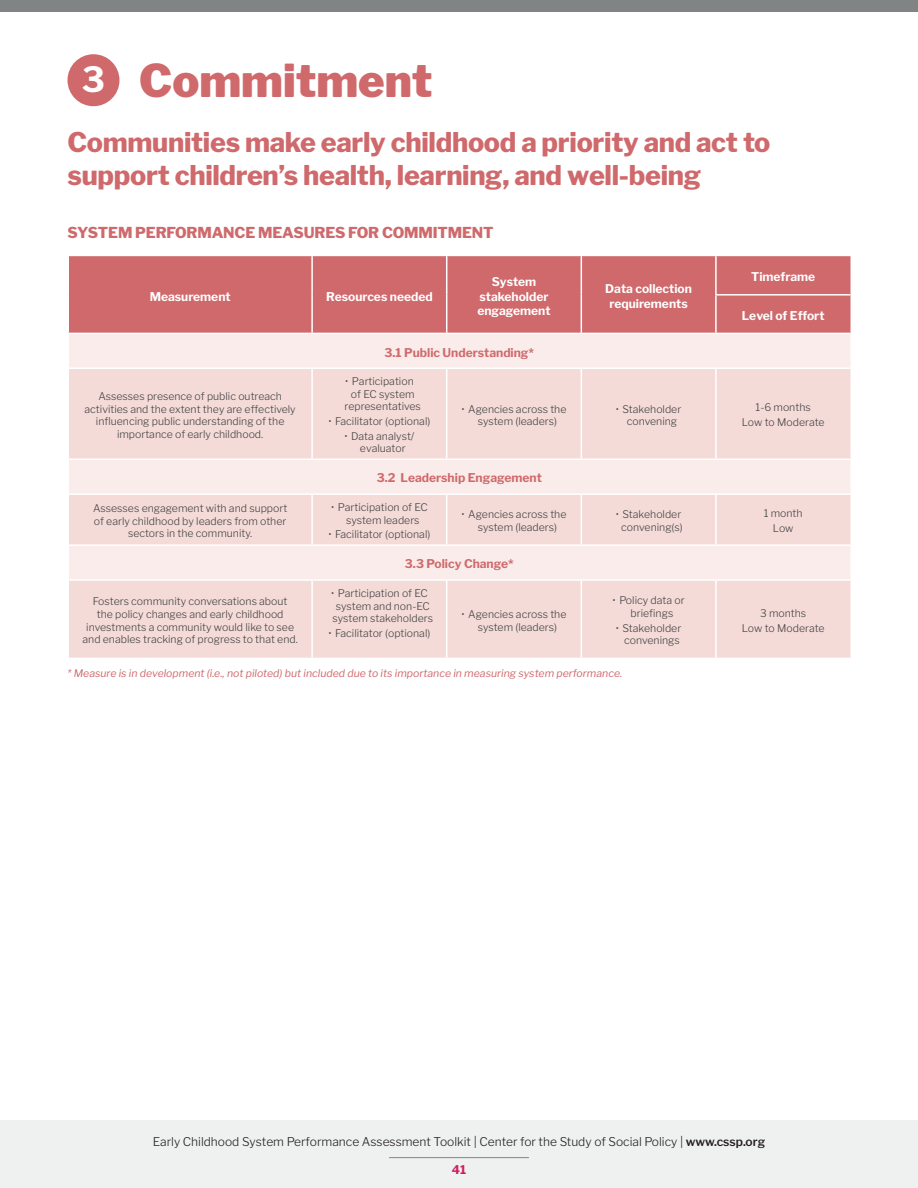
<style>
.page{position:relative;width:918px;height:1188px;background:#fff}
.page>*{position:absolute;margin:0;border:0;box-sizing:border-box;transform-origin:0 0}
.t1{font:900 45px "Libre Franklin";color:#cf696c}
.t2{font:700 34.65px "Libre Franklin";color:#fff}
.t3{font:800 27px/32.4px "Libre Franklin";letter-spacing:-.01em;color:#cf696c}
.t4{font:800 15px "Libre Franklin";letter-spacing:-.01em;color:#cf696c}
.t5{font:700 12px/14.4px "Libre Franklin";color:#fff;text-align:center}
.t6{font:300 12px "Libre Franklin";color:#231f20}
.t7{font:700 12px "Libre Franklin";color:#cf696c}
.t8{font:700 12px "Libre Franklin";color:#cf1b60}
.t9{font:300 10.5px/12.6px "Libre Franklin";color:#434343}
.t10{font:italic 10.5px "Libre Franklin";color:#cf696c}
.s1{font-weight:600}
</style>
<div class="page">
<div style="left:0;top:1120px;width:918px;height:68px;background:#eff0f0"></div>
<hr style="left:389px;top:1157px;width:140px;height:1px;background:#818485">
<div style="left:0;top:0;width:918px;height:12px;background:#818485"></div>
<div style="left:67px;top:54px;width:52px;height:52px;background:#cf696c;border-radius:50%"></div>
<div style="left:69px;top:256px;width:781px;height:77px;background:#cf696c"></div>
<div style="left:69px;top:334px;width:781px;height:34px;background:#faecea"></div>
<svg style="left:69px;top:369px;width:781px;height:289px;background:#f5dfdc"></svg>
<hr style="left:311px;top:256px;width:2px;height:39px;background:#fff">
<hr style="left:446px;top:256px;width:1px;height:39px;background:#fff">
<hr style="left:581px;top:256px;width:1px;height:39px;background:#fff">
<hr style="left:715px;top:256px;width:2px;height:38px;background:#fff">
<hr style="left:311px;top:295px;width:2px;height:38px;background:#fff">
<hr style="left:446px;top:295px;width:1px;height:38px;background:#fff">
<hr style="left:581px;top:295px;width:1px;height:38px;background:#fff">
<hr style="left:715px;top:294px;width:135px;height:2px;background:#fff">
<hr style="left:715px;top:296px;width:2px;height:37px;background:#fff">
<hr style="left:311px;top:369px;width:2px;height:89px;background:#fff">
<hr style="left:446px;top:369px;width:1px;height:89px;background:#fff">
<hr style="left:581px;top:369px;width:1px;height:89px;background:#fff">
<hr style="left:715px;top:369px;width:2px;height:89px;background:#fff">
<hr style="left:68px;top:458px;width:244px;height:2px;background:#fff">
<hr style="left:312px;top:458px;width:135px;height:2px;background:#fff">
<hr style="left:447px;top:458px;width:134px;height:2px;background:#fff">
<hr style="left:581px;top:458px;width:135px;height:2px;background:#fff">
<hr style="left:716px;top:458px;width:134px;height:2px;background:#fff">
<hr style="left:68px;top:493px;width:244px;height:2px;background:#fff">
<hr style="left:312px;top:493px;width:135px;height:2px;background:#fff">
<hr style="left:311px;top:495px;width:2px;height:49px;background:#fff">
<hr style="left:447px;top:493px;width:134px;height:2px;background:#fff">
<hr style="left:446px;top:495px;width:1px;height:49px;background:#fff">
<hr style="left:581px;top:493px;width:135px;height:2px;background:#fff">
<hr style="left:581px;top:495px;width:1px;height:49px;background:#fff">
<hr style="left:716px;top:493px;width:134px;height:2px;background:#fff">
<hr style="left:715px;top:495px;width:2px;height:49px;background:#fff">
<hr style="left:68px;top:544px;width:244px;height:2px;background:#fff">
<hr style="left:312px;top:544px;width:135px;height:2px;background:#fff">
<hr style="left:447px;top:544px;width:134px;height:2px;background:#fff">
<hr style="left:581px;top:544px;width:135px;height:2px;background:#fff">
<hr style="left:716px;top:544px;width:134px;height:2px;background:#fff">
<hr style="left:68px;top:579px;width:244px;height:2px;background:#fff">
<hr style="left:312px;top:579px;width:135px;height:2px;background:#fff">
<hr style="left:311px;top:581px;width:2px;height:77px;background:#fff">
<hr style="left:447px;top:579px;width:134px;height:2px;background:#fff">
<hr style="left:446px;top:581px;width:1px;height:77px;background:#fff">
<hr style="left:581px;top:579px;width:135px;height:2px;background:#fff">
<hr style="left:581px;top:581px;width:1px;height:77px;background:#fff">
<hr style="left:716px;top:579px;width:134px;height:2px;background:#fff">
<hr style="left:715px;top:581px;width:2px;height:77px;background:#fff">
<p class="t2" style="left:82px;top:58px;width:25px">3</p>
<p class="t1" style="left:139px;top:54px;width:295px">Commitment</p>
<p class="t3" style="left:68px;top:126px;width:705px">Communities make early childhood a priority and act to support children’s health, learning, and well-being</p>
<p class="t4" style="left:68px;top:224px;width:428px">SYSTEM PERFORMANCE MEASURES FOR COMMITMENT</p>
<p class="t5" style="left:150px;top:289px;width:82px">Measurement</p>
<p class="t5" style="left:326px;top:289px;width:108px">Resources needed</p>
<p class="t5" style="left:477px;top:275px;width:75px">System stakeholder engagement</p>
<p class="t5" style="left:605px;top:282px;width:88px">Data collection requirements</p>
<p class="t7" style="left:385px;top:345px;width:151px">3.1 Public Understanding*</p>
<p class="t5" style="left:751px;top:270px;width:66px">Timeframe</p>
<p class="t5" style="left:742px;top:308px;width:84px">Level of Effort</p>
<p class="t9" style="left:85px;top:390px;width:213px;text-align:center">Assesses presence of public outreach activities and the extent they are effectively influencing public understanding of the importance of early childhood.</p>
<p class="t9" style="left:345px;top:375px;width:70px">• Participation</p>
<p class="t9" style="left:351px;top:388px;width:65px">of EC system</p>
<p class="t9" style="left:345px;top:400px;width:78px">representatives</p>
<p class="t9" style="left:328px;top:415px;width:103px">• Facilitator (optional)</p>
<p class="t9" style="left:360px;top:430px;width:56px;text-indent:-16px">• Data analyst/ evaluator</p>
<p class="t9" style="left:478px;top:402px;width:90px;text-indent:-16px">• Agencies across the system (leaders)</p>
<p class="t9" style="left:627px;top:402px;width:56px;text-indent:-11px">• Stakeholder convening</p>
<p class="t9" style="left:756px;top:401px;width:57px">1-6 months</p>
<p class="t9" style="left:742px;top:416px;width:84px">Low to Moderate</p>
<p class="t7" style="left:377px;top:471px;width:167px">3.2 Leadership Engagement</p>
<p class="t9" style="left:93px;top:502px;width:196px;text-align:center">Assesses engagement with and support of early childhood by leaders from other sectors in the community.</p>
<p class="t9" style="left:346px;top:501px;width:83px;text-indent:-15px">• Participation of EC system leaders</p>
<p class="t9" style="left:328px;top:528px;width:103px">• Facilitator (optional)</p>
<p class="t9" style="left:478px;top:508px;width:90px;text-indent:-16px">• Agencies across the system (leaders)</p>
<p class="t9" style="left:616px;top:508px;width:68px;text-align:center">• Stakeholder convening(s)</p>
<p class="t9" style="left:764px;top:507px;width:40px">1 month</p>
<p class="t9" style="left:773px;top:522px;width:22px">Low</p>
<p class="t7" style="left:405px;top:557px;width:110px">3.3 Policy Change*</p>
<p class="t9" style="left:83px;top:595px;width:217px;text-align:center">Fosters community conversations about<br>the policy changes and early childhood investments a community would like to see and enables tracking of progress to that end.</p>
<p class="t9" style="left:331px;top:587px;width:104px;text-align:center">• Participation of EC system and non-EC system stakeholders</p>
<p class="t9" style="left:328px;top:627px;width:103px">• Facilitator (optional)</p>
<p class="t9" style="left:478px;top:608px;width:90px;text-indent:-16px">• Agencies across the system (leaders)</p>
<p class="t9" style="left:631px;top:594px;width:55px;text-indent:-18px">• Policy data or briefings</p>
<p class="t9" style="left:616px;top:622px;width:67px;text-align:right">• Stakeholder convenings</p>
<p class="t10" style="left:68px;top:667px;width:556px">* Measure is in development (i.e., not piloted) but included due to its importance in measuring system performance.</p>
<p class="t9" style="left:760px;top:607px;width:48px">3 months</p>
<p class="t9" style="left:742px;top:622px;width:84px">Low to Moderate</p>
<p class="t6" style="left:153px;top:1134px;width:614px">Early Childhood System Performance Assessment Toolkit | Center for the Study of Social Policy | <span class="s1">www.cssp.org</span></p>
<p class="t8" style="left:452px;top:1163px;width:16px">41</p>
</div>
